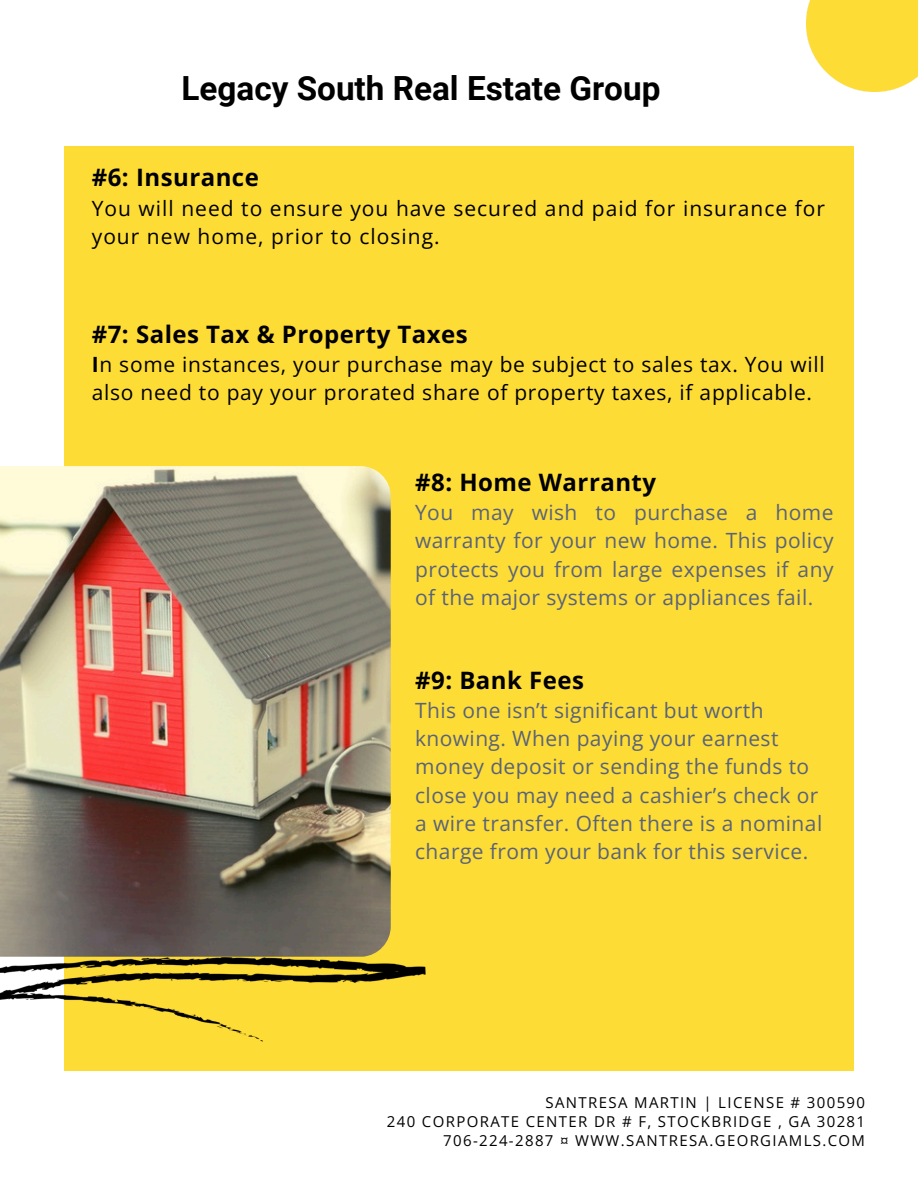
<style>
.page{position:relative;width:918px;height:1188px;background:#fff}
.page>*{position:absolute;margin:0;border:0;box-sizing:border-box;transform-origin:0 0}
.t1{font:700 33.3px "Roboto";color:#000}
.t2{font:700 24px "Open Sans";letter-spacing:.02em;color:#000}
.t3{font:21px/28.2px "Open Sans";letter-spacing:.02em;color:#596379}
.t4{font:21px/28.2px "Open Sans";letter-spacing:.035em;color:#000}
.t5{font:15px/19.2px "Open Sans";letter-spacing:.09em;color:#000;text-align:right}
.s1{font-weight:700}
</style>
<div class="page">
<img style="left:806px;top:0;width:112px;height:92px">
<img style="left:0;top:146px;width:854px;height:925px">
<p class="t1" style="left:181px;top:69px;width:481px">Legacy South Real Estate Group</p>
<p class="t2" style="left:92px;top:161px;width:169px">#6: Insurance</p>
<p class="t4" style="left:92px;top:193px;width:735px">You will need to ensure you have secured and paid for insurance for your new home, prior to closing.</p>
<h2 class="t2" style="left:92px;top:317px;width:378px">#7: Sales Tax &amp; Property Taxes</h2>
<h2 class="t4" style="left:92px;top:350px;width:734px"><span class="s1">I</span>n some instances, your purchase may be subject to sales tax. You will also need to pay your prorated share of property taxes, if applicable.</h2>
<h2 class="t2" style="left:415px;top:465px;width:242px">#8: Home Warranty</h2>
<h2 class="t3" style="left:415px;top:498px;width:420px;text-align:justify">You may wish to purchase a home warranty for your new home. This policy protects you from large expenses if any of the major systems or appliances fail.</h2>
<h2 class="t2" style="left:415px;top:663px;width:170px">#9: Bank Fees</h2>
<h2 class="t3" style="left:415px;top:696px;width:409px">This one isn’t significant but worth knowing. When paying your earnest money deposit or sending the funds to close you may need a cashier’s check or a wire transfer. Often there is a nominal charge from your bank for this service.</h2>
<h2 class="t5" style="left:387px;top:1093px;width:480px">SANTRESA MARTIN | LICENSE # 300590<br>240 CORPORATE CENTER DR # F, STOCKBRIDGE , GA 30281<br>706-224-2887 ¤ WWW.SANTRESA.GEORGIAMLS.COM</h2>
</div>
